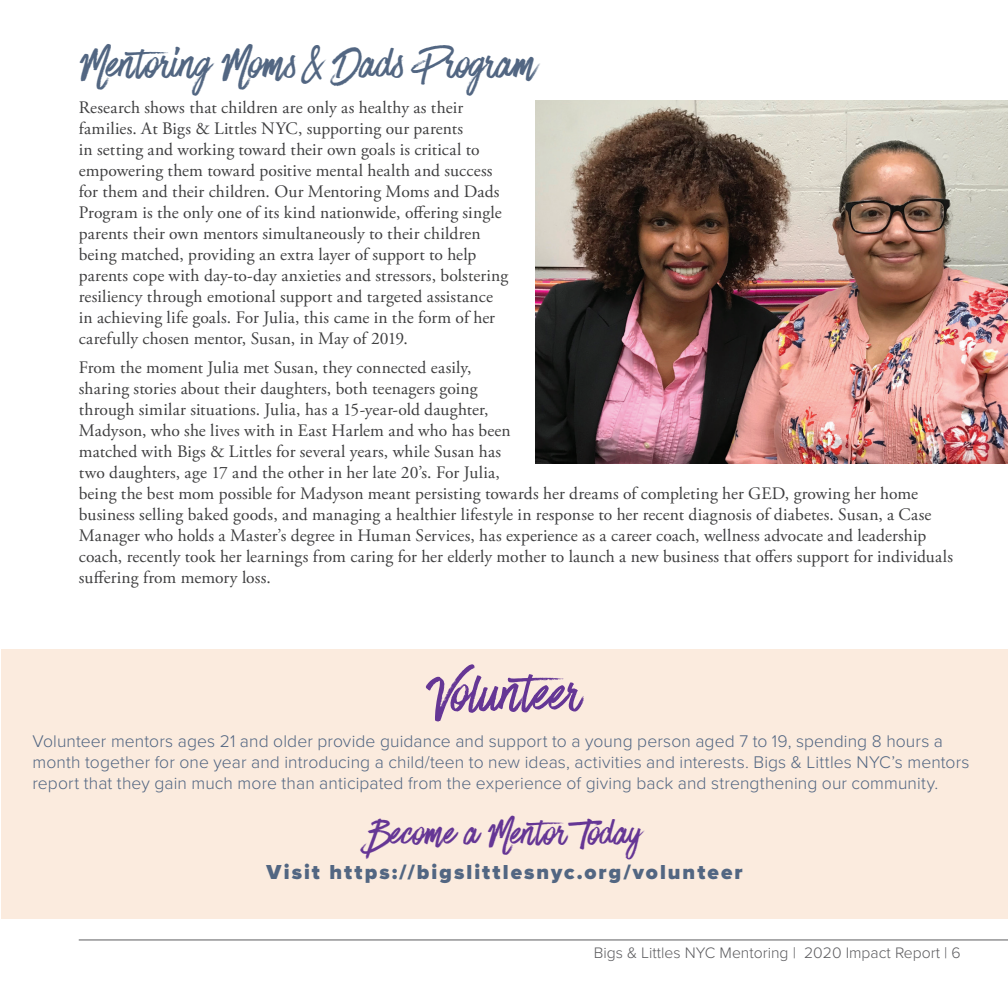
<style>
.page{position:relative;width:1008px;height:1008px;background:#fff}
.page>*{position:absolute;margin:0;border:0;box-sizing:border-box;transform-origin:0 0}
.t1{font:63px "Have Heart One";letter-spacing:.015em;color:#653695}
.t2{font:49px "Have Heart One";letter-spacing:.01em;color:#526682}
.Header_1{font:42px "Have Heart One";letter-spacing:.01em;color:#653695}
.t3{font:900 21px "Proxima Nova";letter-spacing:.1em;color:#526682}
.body_copy{font:17.5px/21px "Adobe Garamond Pro";letter-spacing:.01em;color:#3e3e3f}
.t4{font:300 17.5px/21px "Proxima Nova";letter-spacing:.005em;color:#526682}
.t5{font:300 15.75px "Proxima Nova";color:#5c5c5f}
</style>
<div class="page">
<hr style="left:79px;top:940px;width:929px;height:1px;background:#5c5c5f">
<img style="left:536px;top:101px;width:472px;height:363px">
<div style="left:1px;top:649px;width:1007px;height:269px;background:#fbebde"></div>
<h2 class="t2" style="left:79px;top:37px;width:457px">Mentoring Moms &amp; Dads Program</h2>
<p class="body_copy" style="left:79px;top:98px;width:431px">Research shows that children are only as healthy as their families. At Bigs &amp; Littles NYC, supporting our parents<br>in setting and working toward their own goals is critical to empowering them toward positive mental health and success for them and their children. Our Mentoring Moms and Dads Program is the only one of its kind nationwide, offering single parents their own mentors simultaneously to their children being matched, providing an extra layer of support to help parents cope with day-to-day anxieties and stressors, bolstering resiliency through emotional support and targeted assistance in achieving life goals. For Julia, this came in the form of her carefully chosen mentor, Susan, in May of 2019.</p>
<p class="body_copy" style="left:79px;top:358px;width:876px">From the moment Julia met Susan, they connected easily,<br>sharing stories about their daughters, both teenagers going<br>through similar situations. Julia, has a 15-year-old daughter,<br>Madyson, who she lives with in East Harlem and who has been<br>matched with Bigs &amp; Littles for several years, while Susan has<br>two daughters, age 17 and the other in her late 20’s. For Julia,<br>being the best mom possible for Madyson meant persisting towards her dreams of completing her GED, growing her home business selling baked goods, and managing a healthier lifestyle in response to her recent diagnosis of diabetes. Susan, a Case Manager who holds a Master’s degree in Human Services, has experience as a career coach, wellness advocate and leadership coach, recently took her learnings from caring for her elderly mother to launch a new business that offers support for individuals suffering from memory loss.</p>
<h2 class="t1" style="left:430px;top:659px;width:151px">Volunteer</h2>
<h2 class="t4" style="left:33px;top:729px;width:939px">Volunteer mentors ages 21 and older provide guidance and support to a young person aged 7 to 19, spending 8 hours a month together for one year and introducing a child/teen to new ideas, activities and interests. Bigs &amp; Littles NYC’s mentors report that they gain much more than anticipated from the experience of giving back and strengthening our community.</h2>
<p class="Header_1" style="left:369px;top:810px;width:274px">Become a Mentor Today</p>
<h2 class="t3" style="left:267px;top:856px;width:478px">Visit https://bigslittlesnyc.org/volunteer</h2>
<p class="t5" style="left:594px;top:941px;width:368px">Bigs &amp; Littles NYC Mentoring | 2020 Impact Report | 6</p>
</div>
